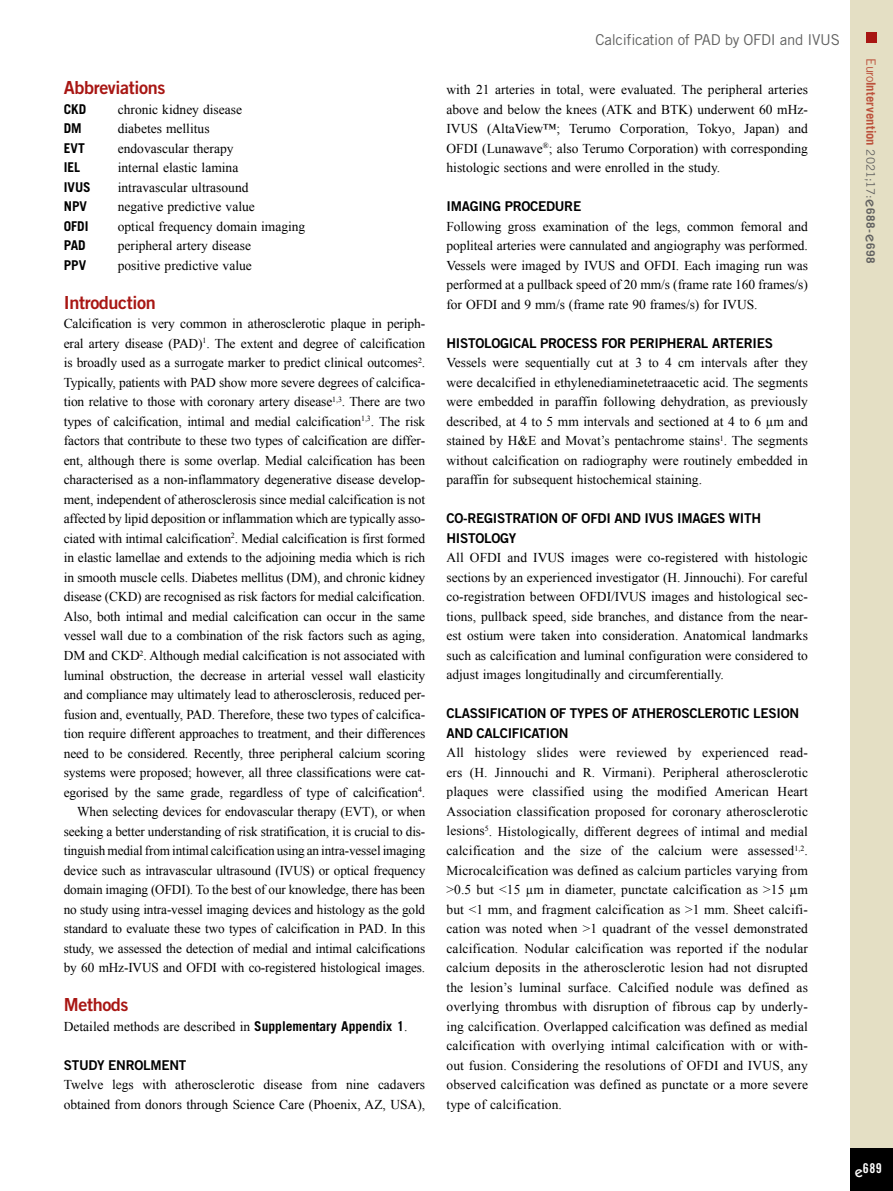
<style>
.page{position:relative;width:893px;height:1191px;background:#fff}
.page>*{position:absolute;margin:0;border:0;box-sizing:border-box;transform-origin:0 0}
.t1{font:18px "Trade Gothic LT Std Bd 2";letter-spacing:-.02em;color:#a81613}
.t2{font:15px "Trade Gothic LT Std";letter-spacing:-.02em;color:#626261}
.t3{font:13.5px/19.5px "Times New Roman";letter-spacing:-.01em;color:#000;text-align:justify}
.t4{font:13.5px/19.5px "Trade Gothic LT Std Bd 2";letter-spacing:-.02em;color:#000}
.t5{font:700 13.5px "Trade Gothic LT Std";color:#000}
.t6{font:13.5px "Trade Gothic LT Std Bd Cn 20";color:#fff}
.t7{font:700 12.75px "Trade Gothic LT Std";letter-spacing:.005em;color:#bc523c}
.s1{font-family:"Trade Gothic LT Std";font-weight:700}
.s2{font-weight:400}
.s3{font-weight:400;font-size:11.7px;color:#626261}
.s4{font-family:"ITC Kabel Std";font-weight:500;font-size:15px;color:#626261}
.s5{font-size:11.7px;color:#626261}
.s6{font-family:"ITC Kabel Std";font-weight:500;font-size:15px}
</style>
<div class="page">
<div style="left:850px;top:0;width:43px;height:1191px;background:#e4dfc4"></div>
<div style="left:850px;top:1148px;width:43px;height:43px;background:#000"></div>
<div style="left:866px;top:32px;width:11px;height:10px;background:#a81613"></div>
<h1 class="t1" style="left:64px;top:77px;width:103px">Abbreviations</h1>
<p class="t5" style="left:64px;top:101px;width:24px">CKD</p>
<p class="t3" style="left:118px;top:99px;width:126px">chronic kidney disease</p>
<p class="t5" style="left:64px;top:120px;width:20px">DM</p>
<p class="t3" style="left:118px;top:119px;width:93px">diabetes mellitus</p>
<p class="t5" style="left:64px;top:140px;width:23px">EVT</p>
<p class="t3" style="left:118px;top:138px;width:117px">endovascular therapy</p>
<p class="t5" style="left:64px;top:159px;width:18px">IEL</p>
<p class="t3" style="left:118px;top:158px;width:122px">internal elastic lamina</p>
<p class="t5" style="left:64px;top:179px;width:29px">IVUS</p>
<p class="t3" style="left:118px;top:177px;width:132px">intravascular ultrasound</p>
<p class="t5" style="left:64px;top:198px;width:25px">NPV</p>
<p class="t3" style="left:118px;top:197px;width:139px">negative predictive value</p>
<p class="t5" style="left:64px;top:218px;width:26px">OFDI</p>
<p class="t3" style="left:118px;top:216px;width:189px">optical frequency domain imaging</p>
<p class="t5" style="left:64px;top:237px;width:24px">PAD</p>
<p class="t3" style="left:118px;top:236px;width:135px">peripheral artery disease</p>
<p class="t5" style="left:64px;top:257px;width:24px">PPV</p>
<p class="t3" style="left:118px;top:255px;width:136px">positive predictive value</p>
<h1 class="t1" style="left:64px;top:291px;width:94px">Introduction</h1>
<p class="t3" style="left:64px;top:314px;width:363px;text-align:right">Calcification is very common in atherosclerotic plaque in periph&shy;eral artery disease (PAD)<sup>1</sup>. The extent and degree of calcification is broadly used as a surrogate marker to predict clinical outcomes<sup>2</sup>.<br>Typically, patients with PAD show more severe degrees of calcifica&shy;tion relative to those with coronary artery disease<sup>1,3</sup>. There are two types of calcification, intimal and medial calcification<sup>1,3</sup>. The risk factors that contribute to these two types of calcification are differ&shy;ent, although there is some overlap. Medial calcification has been characterised as a non-inflammatory degenerative disease develop&shy;ment, independent of atherosclerosis since medial calcification is not affected by lipid deposition or inflammation which are typically asso&shy;ciated with intimal calcification<sup>2</sup>. Medial calcification is first formed in elastic lamellae and extends to the adjoining media which is rich in smooth muscle cells. Diabetes mellitus (DM), and chronic kidney disease (CKD) are recognised as risk factors for medial calcification.<br>Also, both intimal and medial calcification can occur in the same vessel wall due to a combination of the risk factors such as aging, DM and CKD<sup>2</sup>. Although medial calcification is not associated with luminal obstruction, the decrease in arterial vessel wall elasticity and compliance may ultimately lead to atherosclerosis, reduced per&shy;fusion and, eventually, PAD. Therefore, these two types of calcifica&shy;tion require different approaches to treatment, and their differences need to be considered. Recently, three peripheral calcium scoring systems were proposed; however, all three classifications were cat&shy;egorised by the same grade, regardless of type of calcification<sup>4</sup>.<br>When selecting devices for endovascular therapy (EVT), or when seeking a better understanding of risk stratification, it is crucial to dis&shy;tinguish medial from intimal calcification using an intra-vessel imaging device such as intravascular ultrasound (IVUS) or optical frequency domain imaging (OFDI). To the best of our knowledge, there has been no study using intra-vessel imaging devices and histology as the gold standard to evaluate these two types of calcification in PAD. In this study, we assessed the detection of medial and intimal calcifications by 60 mHz-IVUS and OFDI with co-registered histological images.</p>
<h1 class="t1" style="left:64px;top:993px;width:66px">Methods</h1>
<p class="t3" style="left:64px;top:1016px;width:345px">Detailed methods are described in <span class="s1">Supplementary Appendix 1</span>.</p>
<p class="t4" style="left:64px;top:1054px;width:124px">STUDY ENROLMENT</p>
<p class="t3" style="left:64px;top:1074px;width:363px">Twelve legs with atherosclerotic disease from nine cadavers obtained from donors through Science Care (Phoenix, AZ, USA),</p>
<p class="t2" style="left:596px;top:30px;width:246px">Calcification of PAD by OFDI and IVUS</p>
<p class="t3" style="left:446px;top:80px;width:363px">with 21 arteries in total, were evaluated. The peripheral arteries above and below the knees (ATK and BTK) underwent 60 mHz-IVUS (AltaView™; Terumo Corporation, Tokyo, Japan) and OFDI (Lunawave<sup>®</sup>; also Terumo Corporation) with corresponding histologic sections and were enrolled in the study.</p>
<p class="t4" style="left:446px;top:196px;width:136px">IMAGING PROCEDURE</p>
<p class="t3" style="left:446px;top:216px;width:363px">Following gross examination of the legs, common femoral and popliteal arteries were cannulated and angiography was performed.<br>Vessels were imaged by IVUS and OFDI. Each imaging run was performed at a pullback speed of 20 mm/s (frame rate 160 frames/s) for OFDI and 9 mm/s (frame rate 90 frames/s) for IVUS.</p>
<p class="t4" style="left:446px;top:333px;width:328px">HISTOLOGICAL PROCESS FOR PERIPHERAL ARTERIES</p>
<p class="t3" style="left:446px;top:353px;width:363px">Vessels were sequentially cut at 3 to 4 cm intervals after they were decalcified in ethylenediaminetetraacetic acid. The segments were embedded in paraffin following dehydration, as previously described, at 4 to 5 mm intervals and sectioned at 4 to 6 µm and stained by H&amp;E and Movat’s pentachrome stains<sup>1</sup>. The segments without calcification on radiography were routinely embedded in paraffin for subsequent histochemical staining.</p>
<p class="t4" style="left:446px;top:508px;width:316px">CO-REGISTRATION OF OFDI AND IVUS IMAGES WITH<br>HISTOLOGY</p>
<p class="t3" style="left:446px;top:548px;width:363px">All OFDI and IVUS images were co-registered with histologic sections by an experienced investigator (H. Jinnouchi). For careful co-registration between OFDI/IVUS images and histological sec&shy;tions, pullback speed, side branches, and distance from the near&shy;est ostium were taken into consideration. Anatomical landmarks such as calcification and luminal configuration were considered to adjust images longitudinally and circumferentially.</p>
<p class="t4" style="left:446px;top:703px;width:354px">CLASSIFICATION OF TYPES OF ATHEROSCLEROTIC LESION<br>AND CALCIFICATION</p>
<p class="t3" style="left:446px;top:743px;width:363px">All histology slides were reviewed by experienced read&shy;ers (H. Jinnouchi and R. Virmani). Peripheral atherosclerotic plaques were classified using the modified American Heart Association classification proposed for coronary atherosclerotic lesions<sup>5</sup>. Histologically, different degrees of intimal and medial calcification and the size of the calcium were assessed<sup>1,2</sup>.<br>Microcalcification was defined as calcium particles varying from &gt;0.5 but &lt;15 µm in diameter, punctate calcification as &gt;15 µm but &lt;1 mm, and fragment calcification as &gt;1 mm. Sheet calcifi&shy;cation was noted when &gt;1 quadrant of the vessel demonstrated calcification. Nodular calcification was reported if the nodular calcium deposits in the atherosclerotic lesion had not disrupted the lesion’s luminal surface. Calcified nodule was defined as overlying thrombus with disruption of fibrous cap by underly&shy;ing calcification. Overlapped calcification was defined as medial calcification with overlying intimal calcification with or with&shy;out fusion. Considering the resolutions of OFDI and IVUS, any observed calcification was defined as punctate or a more severe type of calcification.</p>
<p class="t7" style="left:879px;top:58px;width:207px;rotate:90deg"><span class="s2">Euro</span>Intervention <span class="s3">2021;17:</span><span class="s4">e</span><span class="s5">688-</span><span class="s4">e</span><span class="s5">698</span></p>
<p class="t6" style="left:855px;top:1160px;width:28px"><span class="s6">e</span>689</p>
</div>
